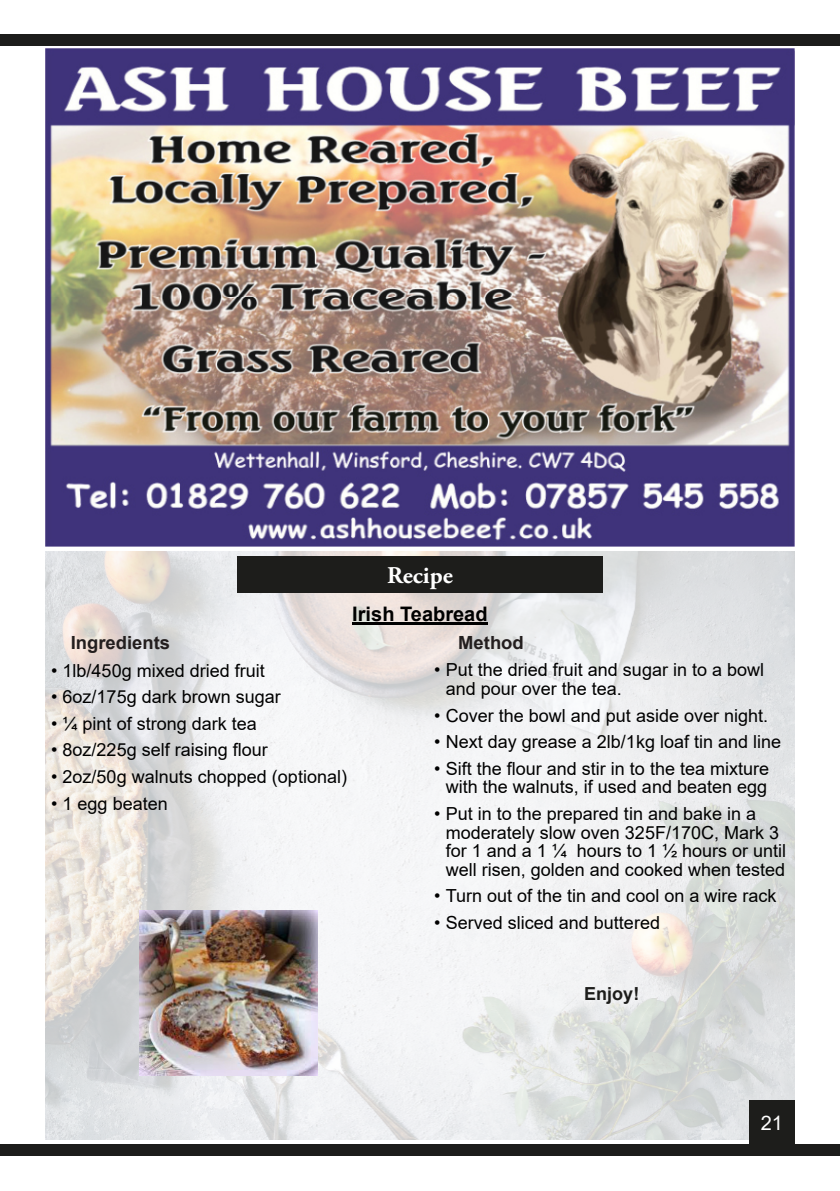
<style>
.page{position:relative;width:840px;height:1191px;background:#fff}
.page>*{position:absolute;margin:0;border:0;box-sizing:border-box;transform-origin:0 0}
.t1{font:700 24px "Adobe Garamond Pro";color:#fff}
.t2{font:700 20px "Arial";color:#000}
.t3{font:20px "Arial";color:#fff}
.t4{font:700 18.2px "Arial";color:#231e1e}
.t5{font:18px/18.6px "Arial";color:#000}
.t6{font:700 18px "Arial";color:#1d1d1b}
</style>
<div class="page">
<img style="left:45px;top:551px;width:749px;height:589px">
<div style="left:748px;top:1100px;width:46px;height:45px;background:#1d1d1b"></div>
<div style="left:0;top:34px;width:839px;height:11px;background:#1d1d1b"></div>
<div style="left:0;top:1144px;width:839px;height:12px;background:#1d1d1b"></div>
<div style="left:237px;top:556px;width:365px;height:37px;background:#1d1d1b"></div>
<hr style="left:352px;top:623px;width:135px;height:2px;background:#000">
<img style="left:45px;top:49px;width:749px;height:497px">
<img style="left:139px;top:910px;width:178px;height:165px">
<h1 class="t1" style="left:387px;top:565px;width:67px">Recipe</h1>
<p class="t2" style="left:352px;top:606px;width:137px">Irish Teabread</p>
<p class="t4" style="left:71px;top:636px;width:101px">Ingredients</p>
<p class="t4" style="left:458px;top:636px;width:67px">Method</p>
<p class="t5" style="left:51px;top:662px;width:215px">• 1lb/450g mixed dried fruit</p>
<p class="t5" style="left:51px;top:689px;width:231px">• 6oz/175g dark brown sugar</p>
<p class="t5" style="left:51px;top:716px;width:207px">• ¼ pint of strong dark tea</p>
<p class="t5" style="left:51px;top:742px;width:218px">• 8oz/225g self raising flour</p>
<p class="t5" style="left:51px;top:769px;width:297px">• 2oz/50g walnuts chopped (optional)</p>
<p class="t5" style="left:51px;top:795px;width:118px">• 1 egg beaten</p>
<p class="t5" style="left:445px;top:662px;width:320px;text-indent:-11px">• Put the dried fruit and sugar in to a bowl and pour over the tea.</p>
<p class="t5" style="left:434px;top:707px;width:335px">• Cover the bowl and put aside over night.</p>
<p class="t5" style="left:434px;top:734px;width:348px">• Next day grease a 2lb/1kg loaf tin and line</p>
<p class="t5" style="left:434px;top:761px;width:336px;text-align:center">• Sift the flour and stir in to the tea mixture with the walnuts, if used and beaten egg</p>
<p class="t5" style="left:445px;top:806px;width:342px;text-indent:-11px">• Put in to the prepared tin and bake in a moderately slow oven 325F/170C, Mark 3 for 1 and a 1 ¼ hours to 1 ½ hours or until well risen, golden and cooked when tested</p>
<p class="t5" style="left:434px;top:888px;width:343px">• Turn out of the tin and cool on a wire rack</p>
<p class="t5" style="left:434px;top:915px;width:227px">• Served sliced and buttered</p>
<p class="t6" style="left:584px;top:987px;width:56px">Enjoy!</p>
<p class="t3" style="left:760px;top:1115px;width:24px">21</p>
</div>
